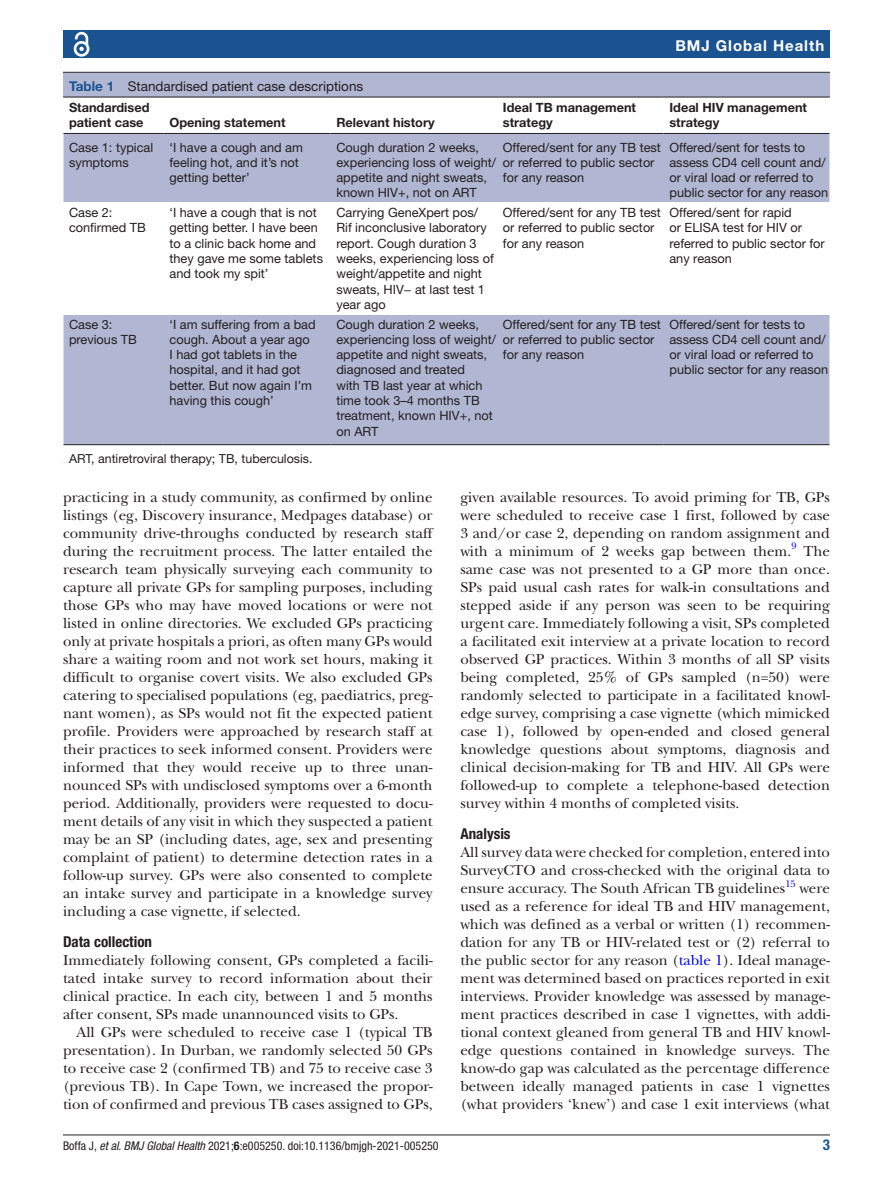
<style>
.page{position:relative;width:893px;height:1191px;background:#fff}
.page>*{position:absolute;margin:0;border:0;box-sizing:border-box;transform-origin:0 0}
.t1{font:15px/18px "New Baskerville";color:#231f20;text-align:justify}
.t2{font:700 condensed 15px "Helvetica Neue LT Std";color:#231f20}
.t3{font:700 15px "Helvetica Neue LT Std";letter-spacing:.065em;color:#fff}
.t4{font:700 condensed 15px "Helvetica Neue LT Std";color:#1b5391}
.t5{font:13.5px "Helvetica Neue LT Std";color:#231f20}
.t6{font:12.75px/15.3px "Helvetica Neue LT Std";color:#231f20}
.t7{font:700 12.75px/15.3px "Helvetica Neue LT Std";color:#231f20}
.t8{font:12.45px "Helvetica Neue LT Std";color:#231f20}
.t9{font:condensed 12px "Helvetica Neue LT Std";color:#231f20}
.t10{font:9.9px "New Baskerville";color:#00f}
.s1{font-weight:700;color:#1b5391}
.s2{color:#00f}
.s3{font-style:italic}
.s4{font-weight:700}
</style>
<div class="page">
<hr style="left:63px;top:1134px;width:767px;height:1px;background:#231f20">
<div style="left:63px;top:31px;width:767px;height:27px;background:#1b5391"></div>
<svg style="left:73px;top:31px;width:17px;height:26px"></svg>
<div style="left:63px;top:73px;width:767px;height:389px;background:#b1b7d3"></div>
<hr style="left:63px;top:72px;width:767px;height:1px;background:#231f20">
<svg style="left:64px;top:97px;width:766px;height:365px"></svg>
<hr style="left:63px;top:97px;width:100px;height:1px;background:#231f20">
<hr style="left:63px;top:133px;width:101px;height:1px;background:#231f20">
<hr style="left:164px;top:97px;width:166px;height:1px;background:#231f20">
<hr style="left:164px;top:133px;width:166px;height:1px;background:#231f20">
<hr style="left:330px;top:97px;width:167px;height:1px;background:#231f20">
<hr style="left:330px;top:133px;width:167px;height:1px;background:#231f20">
<hr style="left:497px;top:97px;width:166px;height:1px;background:#231f20">
<hr style="left:497px;top:133px;width:166px;height:1px;background:#231f20">
<hr style="left:663px;top:97px;width:167px;height:1px;background:#231f20">
<hr style="left:663px;top:133px;width:167px;height:1px;background:#231f20">
<hr style="left:63px;top:444px;width:101px;height:1px;background:#231f20">
<hr style="left:164px;top:444px;width:166px;height:1px;background:#231f20">
<hr style="left:330px;top:444px;width:167px;height:1px;background:#231f20">
<hr style="left:497px;top:444px;width:166px;height:1px;background:#231f20">
<hr style="left:663px;top:444px;width:167px;height:1px;background:#231f20">
<hr style="left:63px;top:97px;width:1px;height:36px;background:#fff">
<hr style="left:63px;top:133px;width:1px;height:69px;background:#fff">
<hr style="left:63px;top:202px;width:1px;height:113px;background:#fff">
<hr style="left:63px;top:315px;width:1px;height:130px;background:#fff">
<svg style="left:63px;top:445px;width:1px;height:17px"></svg>
<p class="t5" style="left:69px;top:78px;width:296px"><span class="s1">Table 1</span> Standardised patient case descriptions</p>
<p class="t7" style="left:69px;top:100px;width:82px">Standardised patient case</p>
<p class="t7" style="left:169px;top:115px;width:118px">Opening statement</p>
<p class="t7" style="left:336px;top:115px;width:100px">Relevant history</p>
<p class="t3" style="left:675px;top:36px;width:150px">BMJ Global Health</p>
<p class="t7" style="left:503px;top:100px;width:135px">Ideal TB management strategy</p>
<p class="t7" style="left:669px;top:100px;width:139px">Ideal HIV management strategy</p>
<p class="t6" style="left:69px;top:139px;width:86px">Case 1: typical symptoms</p>
<p class="t6" style="left:169px;top:139px;width:135px">‘I have a cough and am feeling hot, and it’s not getting better’</p>
<p class="t6" style="left:336px;top:139px;width:161px">Cough duration 2 weeks, experiencing loss of weight/ appetite and night sweats, known HIV+, not on ART</p>
<p class="t6" style="left:503px;top:139px;width:159px">Offered/sent for any TB test or referred to public sector for any reason</p>
<p class="t6" style="left:669px;top:139px;width:160px">Offered/sent for tests to assess CD4 cell count and/ or viral load or referred to public sector for any reason</p>
<p class="t6" style="left:69px;top:205px;width:78px">Case 2: confirmed TB</p>
<p class="t6" style="left:169px;top:205px;width:155px">‘I have a cough that is not getting better. I have been to a clinic back home and they gave me some tablets and took my spit’</p>
<p class="t6" style="left:336px;top:205px;width:159px">Carrying GeneXpert pos/<br>Rif inconclusive laboratory report. Cough duration 3 weeks, experiencing loss of weight/appetite and night sweats, HIV− at last test 1 year ago</p>
<p class="t6" style="left:503px;top:205px;width:159px">Offered/sent for any TB test or referred to public sector for any reason</p>
<p class="t6" style="left:669px;top:205px;width:157px">Offered/sent for rapid<br>or ELISA test for HIV or referred to public sector for any reason</p>
<p class="t6" style="left:69px;top:316px;width:70px">Case 3: previous TB</p>
<p class="t6" style="left:169px;top:316px;width:148px">‘I am suffering from a bad cough. About a year ago<br>I had got tablets in the hospital, and it had got better. But now again I’m having this cough’</p>
<p class="t6" style="left:336px;top:316px;width:161px">Cough duration 2 weeks, experiencing loss of weight/ appetite and night sweats, diagnosed and treated<br>with TB last year at which time took 3–4 months TB treatment, known HIV+, not on ART</p>
<p class="t6" style="left:503px;top:316px;width:159px">Offered/sent for any TB test or referred to public sector for any reason</p>
<p class="t6" style="left:669px;top:316px;width:160px">Offered/sent for tests to assess CD4 cell count and/ or viral load or referred to public sector for any reason</p>
<p class="t8" style="left:69px;top:451px;width:245px">ART, antiretroviral therapy; TB, tuberculosis.</p>
<p class="t1" style="left:63px;top:488px;width:371px">practicing in a study community, as confirmed by online listings (eg, Discovery insurance, Medpages database) or community drive-throughs conducted by research staff during the recruitment process. The latter entailed the research team physically surveying each community to capture all private GPs for sampling purposes, including those GPs who may have moved locations or were not listed in online directories. We excluded GPs practicing only at private hospitals a priori, as often many GPs would share a waiting room and not work set hours, making it difficult to organise covert visits. We also excluded GPs catering to specialised populations (eg, paediatrics, preg&shy;nant women), as SPs would not fit the expected patient profile. Providers were approached by research staff at their practices to seek informed consent. Providers were informed that they would receive up to three unan&shy;nounced SPs with undisclosed symptoms over a 6-month period. Additionally, providers were requested to docu&shy;ment details of any visit in which they suspected a patient may be an SP (including dates, age, sex and presenting complaint of patient) to determine detection rates in a follow-up survey. GPs were also consented to complete an intake survey and participate in a knowledge survey including a case vignette, if selected.</p>
<p class="t2" style="left:63px;top:933px;width:91px">Data collection</p>
<p class="t1" style="left:63px;top:951px;width:371px">Immediately following consent, GPs completed a facili&shy;tated intake survey to record information about their clinical practice. In each city, between 1 and 5 months after consent, SPs made unannounced visits to GPs.</p>
<p class="t1" style="left:63px;top:1023px;width:371px;text-indent:14px">All GPs were scheduled to receive case 1 (typical TB presentation). In Durban, we randomly selected 50 GPs to receive case 2 (confirmed TB) and 75 to receive case 3 (previous TB). In Cape Town, we increased the propor&shy;tion of confirmed and previous TB cases assigned to GPs,</p>
<p class="t1" style="left:460px;top:488px;width:371px">given available resources. To avoid priming for TB, GPs were scheduled to receive case 1 first, followed by case 3 and/or case 2, depending on random assignment and with a minimum of 2 weeks gap between them.</p>
<p class="t10" style="left:791px;top:540px;width:7px">9</p>
<p class="t1" style="left:460px;top:542px;width:371px;text-indent:343px">The same case was not presented to a GP more than once.<br>SPs paid usual cash rates for walk-in consultations and stepped aside if any person was seen to be requiring urgent care. Immediately following a visit, SPs completed a facilitated exit interview at a private location to record observed GP practices. Within 3 months of all SP visits being completed, 25% of GPs sampled (n=50) were randomly selected to participate in a facilitated knowl&shy;edge survey, comprising a case vignette (which mimicked case 1), followed by open-ended and closed general knowledge questions about symptoms, diagnosis and clinical decision-making for TB and HIV. All GPs were followed-up to complete a telephone-based detection survey within 4 months of completed visits.</p>
<p class="t2" style="left:460px;top:825px;width:52px">Analysis</p>
<p class="t1" style="left:460px;top:843px;width:371px">All survey data were checked for completion, entered into SurveyCTO and cross-checked with the original data to ensure accuracy. The South African TB guidelines</p>
<p class="t10" style="left:785px;top:877px;width:12px">15</p>
<p class="t1" style="left:460px;top:879px;width:371px;text-indent:339px">were used as a reference for ideal TB and HIV management, which was defined as a verbal or written (1) recommen&shy;dation for any TB or HIV-related test or (2) referral to the public sector for any reason (<span class="s2">table 1</span>). Ideal manage&shy;ment was determined based on practices reported in exit interviews. Provider knowledge was assessed by manage&shy;ment practices described in case 1 vignettes, with addi&shy;tional context gleaned from general TB and HIV knowl&shy;edge questions contained in knowledge surveys. The know-do gap was calculated as the percentage difference between ideally managed patients in case 1 vignettes (what providers ‘knew’) and case 1 exit interviews (what</p>
<p class="t9" style="left:63px;top:1138px;width:377px">Boffa J, <span class="s3">et al</span>. <span class="s3">BMJ Global Health</span> 2021;<span class="s4">6</span>:e005250. doi:10.1136/bmjgh-2021-005250</p>
<p class="t4" style="left:823px;top:1135px;width:9px">3</p>
</div>
